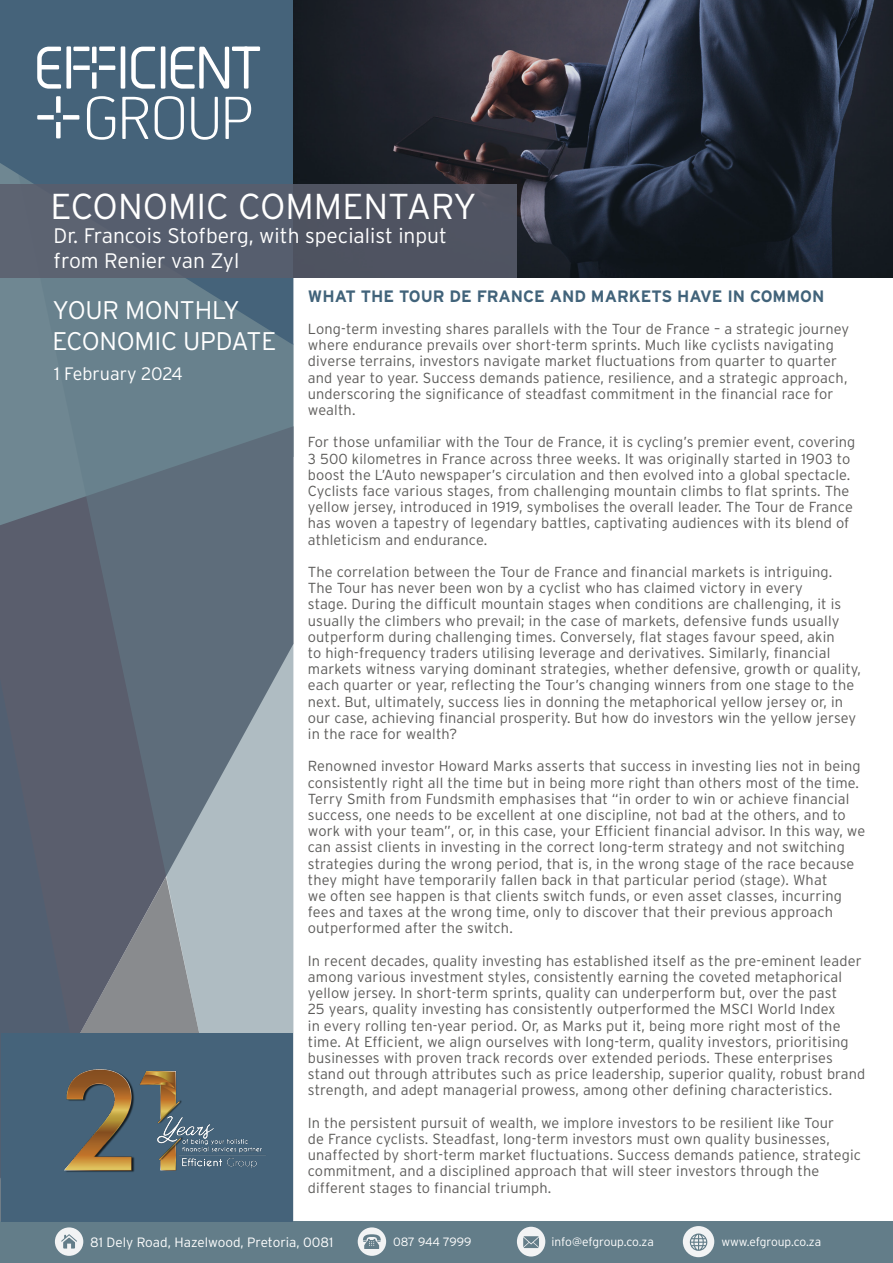
<style>
.page{position:relative;width:893px;height:1263px;background:#fff}
.page>*{position:absolute;margin:0;border:0;box-sizing:border-box;transform-origin:0 0}
.t1{font:300 36px "Interstate";color:#fff}
.t2{font:300 25.5px "Interstate";letter-spacing:-.01em;color:#fff}
.t3{font:300 21px/25.2px "Interstate";color:#fff}
.t4{font:300 18px "Interstate";color:#fff}
.t5{font:700 16.5px "Interstate";color:#41637a}
.t6{font:300 14.55px/16.2px "Interstate";letter-spacing:.01em;color:#5d5c5a}
.t7{font:300 13.5px "Interstate";color:#fff}
.t8{font:300 12px "Interstate";letter-spacing:-.005em;color:#fff}
</style>
<div class="page">
<svg style="left:0;top:345px;width:293px;height:689px;background:#768590"></svg>
<svg style="left:0;top:0;width:293px;height:345px;background:#4f6c7f"></svg>
<svg style="left:0;top:471px;width:115px;height:751px;background:#5a6171"></svg>
<svg style="left:131px;top:47px;width:24px;height:42px"></svg>
<svg style="left:37px;top:46px;width:78px;height:43px"></svg>
<svg style="left:37px;top:96px;width:42px;height:42px;background:#637c8f"></svg>
<svg style="left:87px;top:96px;width:28px;height:44px"></svg>
<svg style="left:122px;top:97px;width:27px;height:42px"></svg>
<svg style="left:155px;top:96px;width:29px;height:44px"></svg>
<svg style="left:191px;top:97px;width:27px;height:43px"></svg>
<svg style="left:225px;top:97px;width:26px;height:42px"></svg>
<svg style="left:121px;top:46px;width:4px;height:43px"></svg>
<svg style="left:161px;top:46px;width:4px;height:43px"></svg>
<svg style="left:171px;top:46px;width:89px;height:43px"></svg>
<div style="left:0;top:1222px;width:893px;height:41px;background:#637d89"></div>
<svg style="left:55px;top:1227px;width:28px;height:29px"></svg>
<svg style="left:683px;top:1226px;width:31px;height:31px"></svg>
<div style="left:358px;top:1227px;width:28px;height:29px;background:#f2f3f4;border-radius:50%"></div>
<svg style="left:363px;top:1234px;width:18px;height:15px"></svg>
<svg style="left:517px;top:1227px;width:28px;height:29px"></svg>
<svg style="left:293px;top:0;width:600px;height:277px;background:#252a36"></svg>
<div style="left:0;top:184px;width:517px;height:93px;background:linear-gradient(to right,#5c6574,#4d505e)"></div>
<div style="left:2px;top:1034px;width:291px;height:188px;background:#45637a"></div>
<img style="left:64px;top:1069px;width:202px;height:103px">
<p class="t1" style="left:51px;top:186px;width:428px">ECONOMIC COMMENTARY</p>
<p class="t3" style="left:54px;top:223px;width:395px">Dr. Francois Stofberg, with specialist input from Renier van Zyl</p>
<p class="t2" style="left:52px;top:296px;width:189px">YOUR MONTHLY</p>
<p class="t2" style="left:52px;top:327px;width:225px">ECONOMIC UPDATE</p>
<p class="t4" style="left:54px;top:363px;width:130px">1 February 2024</p>
<p class="t5" style="left:308px;top:286px;width:518px">WHAT THE TOUR DE FRANCE AND MARKETS HAVE IN COMMON</p>
<p class="t6" style="left:308px;top:321px;width:543px">Long-term investing shares parallels with the Tour de France – a strategic journey where endurance prevails over short-term sprints. Much like cyclists navigating diverse terrains, investors navigate market fluctuations from quarter to quarter and year to year. Success demands patience, resilience, and a strategic approach, underscoring the significance of steadfast commitment in the financial race for wealth.</p>
<p class="t6" style="left:308px;top:434px;width:549px">For those unfamiliar with the Tour de France, it is cycling’s premier event, covering 3 500 kilometres in France across three weeks. It was originally started in 1903 to boost the L’Auto newspaper’s circulation and then evolved into a global spectacle.<br>Cyclists face various stages, from challenging mountain climbs to flat sprints. The yellow jersey, introduced in 1919, symbolises the overall leader. The Tour de France has woven a tapestry of legendary battles, captivating audiences with its blend of athleticism and endurance.</p>
<p class="t6" style="left:308px;top:564px;width:555px">The correlation between the Tour de France and financial markets is intriguing.<br>The Tour has never been won by a cyclist who has claimed victory in every<br>stage. During the difficult mountain stages when conditions are challenging, it is usually the climbers who prevail; in the case of markets, defensive funds usually outperform during challenging times. Conversely, flat stages favour speed, akin<br>to high-frequency traders utilising leverage and derivatives. Similarly, financial markets witness varying dominant strategies, whether defensive, growth or quality, each quarter or year, reflecting the Tour’s changing winners from one stage to the next. But, ultimately, success lies in donning the metaphorical yellow jersey or, in our case, achieving financial prosperity. But how do investors win the yellow jersey in the race for wealth?</p>
<p class="t6" style="left:308px;top:758px;width:559px">Renowned investor Howard Marks asserts that success in investing lies not in being consistently right all the time but in being more right than others most of the time.<br>Terry Smith from Fundsmith emphasises that “in order to win or achieve financial success, one needs to be excellent at one discipline, not bad at the others, and to work with your team”, or, in this case, your Efficient financial advisor. In this way, we can assist clients in investing in the correct long-term strategy and not switching strategies during the wrong period, that is, in the wrong stage of the race because they might have temporarily fallen back in that particular period (stage). What<br>we often see happen is that clients switch funds, or even asset classes, incurring fees and taxes at the wrong time, only to discover that their previous approach outperformed after the switch.</p>
<p class="t6" style="left:308px;top:952px;width:559px">In recent decades, quality investing has established itself as the pre-eminent leader among various investment styles, consistently earning the coveted metaphorical yellow jersey. In short-term sprints, quality can underperform but, over the past<br>25 years, quality investing has consistently outperformed the MSCI World Index<br>in every rolling ten-year period. Or, as Marks put it, being more right most of the time. At Efficient, we align ourselves with long-term, quality investors, prioritising businesses with proven track records over extended periods. These enterprises stand out through attributes such as price leadership, superior quality, robust brand strength, and adept managerial prowess, among other defining characteristics.</p>
<p class="t6" style="left:308px;top:1114px;width:555px">In the persistent pursuit of wealth, we implore investors to be resilient like Tour<br>de France cyclists. Steadfast, long-term investors must own quality businesses, unaffected by short-term market fluctuations. Success demands patience, strategic commitment, and a disciplined approach that will steer investors through the different stages to financial triumph.</p>
<p class="t7" style="left:90px;top:1235px;width:245px">81 Dely Road, Hazelwood, Pretoria, 0081</p>
<p class="t8" style="left:393px;top:1235px;width:80px">087 944 7999</p>
<p class="t8" style="left:552px;top:1235px;width:104px">info@efgroup.co.za</p>
<p class="t8" style="left:721px;top:1235px;width:101px">www.efgroup.co.za</p>
</div>
